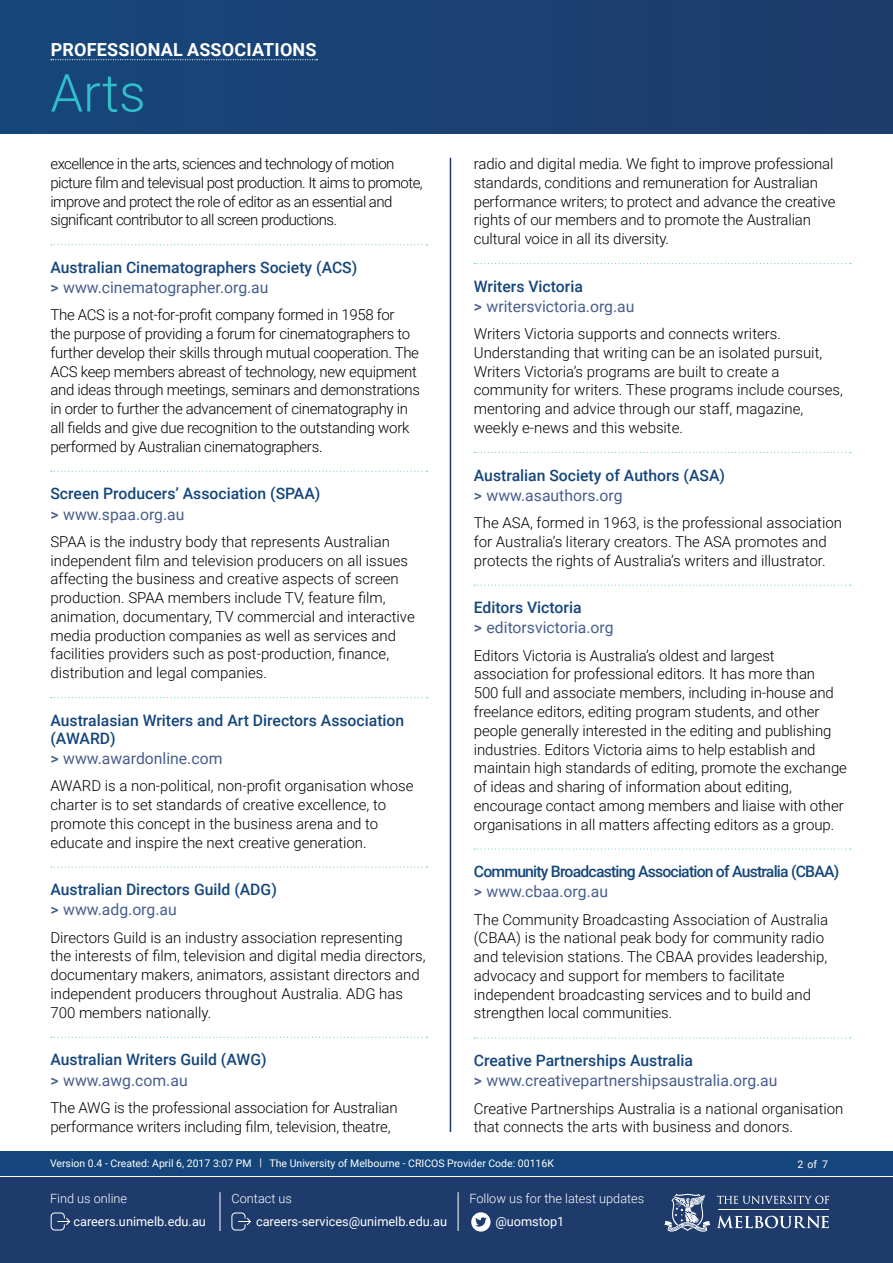
<style>
.page{position:relative;width:893px;height:1263px;background:#fff}
.page>*{position:absolute;margin:0;border:0;box-sizing:border-box;transform-origin:0 0}
.t1{font:300 52.5px "Roboto";color:#2ebfca}
.t2{font:700 18px "Roboto";letter-spacing:.01em;color:#fff}
.t3{font:500 15.75px/20.1px "Roboto";color:#15467b}
.t4{font:15.75px/20.1px "Roboto";color:#475e8c}
.t5{font:500 15.75px/20.1px "Roboto";letter-spacing:-.05em;color:#15467b}
.t6{font:300 15px/18.8px "Roboto";letter-spacing:-.005em;color:#000}
.t7{font:300 15px/18.8px "Roboto";letter-spacing:-.035em;color:#000}
.t8{font:12.75px "Roboto";color:#fff}
.t9{font:300 12.75px "Roboto";color:#fff}
.t10{font:10.5px "Roboto";color:#fff}
.s1{color:#475e8c}
.s2{font-weight:400;color:#475e8c}
.s3{font-weight:500}
.s4{font-weight:500;color:#15467b}
</style>
<div class="page">
<div style="left:0;top:0;width:893px;height:134px;background:#1b4173"></div>
<div style="left:0;top:1151px;width:893px;height:24px;background:#15467b"></div>
<div style="left:0;top:1177px;width:893px;height:86px;background:#1e3b6b"></div>
<svg style="left:664px;top:1194px;width:165px;height:38px"></svg>
<svg style="left:50px;top:1212px;width:21px;height:19px"></svg>
<svg style="left:231px;top:1212px;width:20px;height:19px"></svg>
<hr style="left:220px;top:1192px;width:1px;height:39px;background:#fff">
<hr style="left:458px;top:1192px;width:1px;height:39px;background:#fff">
<svg style="left:471px;top:1212px;width:20px;height:19px"></svg>
<svg style="left:475px;top:1217px;width:12px;height:10px"></svg>
<svg style="left:51px;top:59px;width:266px;height:1px"></svg>
<svg style="left:51px;top:244px;width:376px;height:1px"></svg>
<svg style="left:51px;top:471px;width:376px;height:1px"></svg>
<svg style="left:51px;top:697px;width:376px;height:1px"></svg>
<svg style="left:51px;top:866px;width:376px;height:2px"></svg>
<svg style="left:51px;top:1037px;width:376px;height:1px"></svg>
<svg style="left:474px;top:263px;width:377px;height:1px"></svg>
<svg style="left:474px;top:452px;width:377px;height:1px"></svg>
<svg style="left:474px;top:585px;width:377px;height:1px"></svg>
<svg style="left:474px;top:848px;width:377px;height:2px"></svg>
<svg style="left:474px;top:1037px;width:377px;height:1px"></svg>
<hr style="left:450px;top:158px;width:1px;height:974px;background:#1e3b6b">
<p class="t2" style="left:51px;top:37px;width:267px">PROFESSIONAL ASSOCIATIONS</p>
<h1 class="t1" style="left:50px;top:56px;width:97px">Arts</h1>
<p class="t7" style="left:50px;top:154px;width:374px">excellence in the arts, sciences and technology of motion picture film and televisual post production. It aims to promote, improve and protect the role of editor as an essential and significant contributor to all screen productions.</p>
<p class="t3" style="left:50px;top:257px;width:308px">Australian Cinematographers Society (ACS) <span class="s1">&gt;</span> <span class="s2">www.cinematographer.org.au</span></p>
<p class="t6" style="left:50px;top:305px;width:371px">The ACS is a not-for-profit company formed in 1958 for<br>the purpose of providing a forum for cinematographers to further develop their skills through mutual cooperation. The ACS keep members abreast of technology, new equipment and ideas through meetings, seminars and demonstrations in order to further the advancement of cinematography in all fields and give due recognition to the outstanding work performed by Australian cinematographers.</p>
<p class="t3" style="left:50px;top:483px;width:271px">Screen Producers’ Association (SPAA) <span class="s1">&gt;</span> <span class="s2">www.spaa.org.au</span></p>
<p class="t6" style="left:50px;top:531px;width:366px">SPAA is the industry body that represents Australian independent film and television producers on all issues affecting the business and creative aspects of screen production. SPAA members include TV, feature film, animation, documentary, TV commercial and interactive media production companies as well as services and facilities providers such as post-production, finance, distribution and legal companies.</p>
<p class="t3" style="left:50px;top:711px;width:355px;line-height:18px">Australasian Writers and Art Directors Association (AWARD)</p>
<p class="t4" style="left:50px;top:748px;width:174px"><span class="s3">&gt;</span> www.awardonline.com</p>
<p class="t6" style="left:50px;top:776px;width:365px">AWARD is a non-political, non-profit organisation whose charter is to set standards of creative excellence, to promote this concept in the business arena and to educate and inspire the next creative generation.</p>
<p class="t3" style="left:50px;top:879px;width:228px">Australian Directors Guild (ADG) <span class="s1">&gt;</span> <span class="s2">www.adg.org.au</span></p>
<p class="t6" style="left:50px;top:927px;width:377px">Directors Guild is an industry association representing the interests of film, television and digital media directors, documentary makers, animators, assistant directors and independent producers throughout Australia. ADG has 700 members nationally.</p>
<p class="t3" style="left:50px;top:1049px;width:218px">Australian Writers Guild (AWG) <span class="s1">&gt;</span> <span class="s2">www.awg.com.au</span></p>
<p class="t6" style="left:50px;top:1097px;width:349px">The AWG is the professional association for Australian performance writers including film, television, theatre,</p>
<p class="t6" style="left:474px;top:154px;width:363px">radio and digital media. We fight to improve professional standards, conditions and remuneration for Australian performance writers; to protect and advance the creative rights of our members and to promote the Australian cultural voice in all its diversity.</p>
<p class="t4" style="left:474px;top:276px;width:162px"><span class="s4">Writers Victoria<br></span><span class="s3">&gt;</span> writersvictoria.org.au</p>
<p class="t6" style="left:474px;top:324px;width:371px">Writers Victoria supports and connects writers.<br>Understanding that writing can be an isolated pursuit, Writers Victoria’s programs are built to create a community for writers. These programs include courses, mentoring and advice through our staff, magazine, weekly e-news and this website.</p>
<p class="t3" style="left:474px;top:464px;width:253px">Australian Society of Authors (ASA) <span class="s1">&gt;</span> <span class="s2">www.asauthors.org</span></p>
<p class="t6" style="left:474px;top:513px;width:370px">The ASA, formed in 1963, is the professional association for Australia’s literary creators. The ASA promotes and protects the rights of Australia’s writers and illustrator.</p>
<p class="t4" style="left:474px;top:597px;width:141px"><span class="s4">Editors Victoria<br></span><span class="s3">&gt;</span> editorsvictoria.org</p>
<p class="t6" style="left:474px;top:645px;width:375px">Editors Victoria is Australia’s oldest and largest association for professional editors. It has more than<br>500 full and associate members, including in-house and freelance editors, editing program students, and other people generally interested in the editing and publishing industries. Editors Victoria aims to help establish and maintain high standards of editing, promote the exchange of ideas and sharing of information about editing, encourage contact among members and liaise with other organisations in all matters affecting editors as a group.</p>
<p class="t5" style="left:474px;top:861px;width:367px">Community Broadcasting Association of Australia (CBAA) <span class="s1">&gt;</span> <span class="s2">www.cbaa.org.au</span></p>
<p class="t6" style="left:474px;top:909px;width:356px">The Community Broadcasting Association of Australia (CBAA) is the national peak body for community radio and television stations. The CBAA provides leadership, advocacy and support for members to facilitate independent broadcasting services and to build and strengthen local communities.</p>
<p class="t4" style="left:474px;top:1050px;width:305px"><span class="s4">Creative Partnerships Australia<br></span><span class="s3">&gt;</span> www.creativepartnershipsaustralia.org.au</p>
<p class="t6" style="left:474px;top:1098px;width:371px">Creative Partnerships Australia is a national organisation that connects the arts with business and donors.</p>
<p class="t10" style="left:50px;top:1156px;width:505px">Version 0.4 - Created: April 6, 2017 3:07 PM | The University of Melbourne - CRICOS Provider Code: 00116K</p>
<p class="t9" style="left:50px;top:1190px;width:79px">Find us online</p>
<p class="t8" style="left:73px;top:1212px;width:134px">careers.unimelb.edu.au</p>
<p class="t8" style="left:256px;top:1212px;width:193px">careers-services@unimelb.edu.au</p>
<p class="t9" style="left:232px;top:1190px;width:62px">Contact us</p>
<p class="t9" style="left:469px;top:1190px;width:176px">Follow us for the latest updates</p>
<p class="t8" style="left:495px;top:1212px;width:71px">@uomstop1</p>
<p class="t10" style="left:797px;top:1157px;width:32px">2of7</p>
</div>
